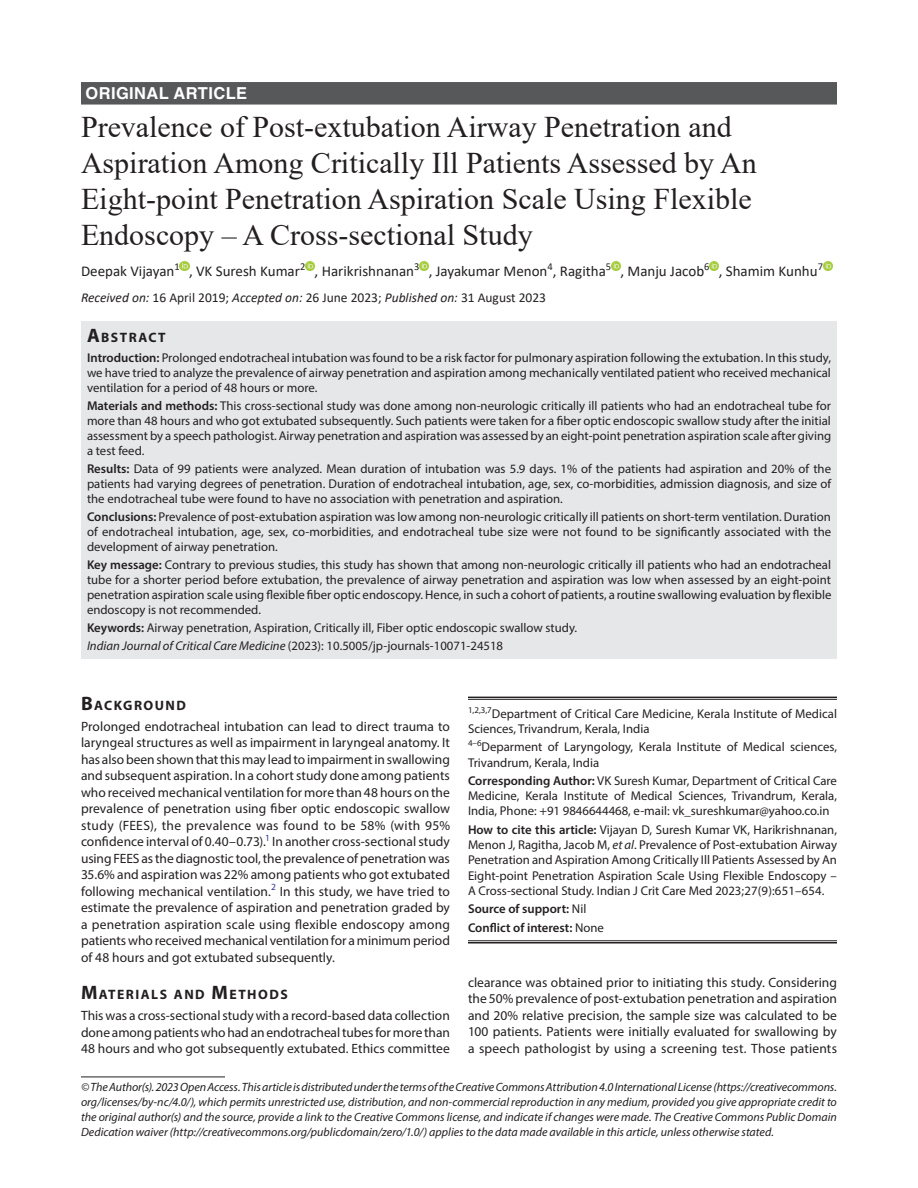
<style>
.page{position:relative;width:918px;height:1188px;background:#fff}
.page>*{position:absolute;margin:0;border:0;box-sizing:border-box;transform-origin:0 0}
.t1{font:30px/36px "Times New Roman";color:#231f20}
.ArticleType{font:700 16.5px "Helvetica LT Std";letter-spacing:.025em;color:#fff}
.AuthorName{font:15px "Calibri";color:#231f20}
.Head-1{font:700 13.65px "Myriad Pro";letter-spacing:.105em;color:#231f20}
.Head-1-first{font:700 13.65px "Myriad Pro";letter-spacing:.105em;color:#231f20}
.AbstractTitle{font:700 13.65px "Myriad Pro";letter-spacing:.105em;color:#231f20}
.Para-NoIndent{font:13.5px/16.5px "Myriad Pro";letter-spacing:.005em;color:#231f20;text-align:justify}
.PAS_History{font:13.5px "Calibri";color:#231f20}
.Abstract-Para-first{font:12.75px/15px "Myriad Pro";color:#231f20;text-align:justify}
.How_to_Cite{font:12.75px/15.3px "Myriad Pro";color:#231f20;text-align:justify}
.Corresponding_Author{font:12.75px/15.3px "Myriad Pro";color:#231f20;text-align:justify}
.Affiliation-first{font:12.75px/15.3px "Myriad Pro";color:#231f20}
.Keywords{font:12.75px "Myriad Pro";color:#231f20}
.Affiliation{font:12.75px/15.3px "Myriad Pro";color:#231f20}
.JT_DOI{font:12.75px "Myriad Pro";color:#231f20}
.COI{font:600 12.75px "Myriad Pro";color:#231f20}
.Source{font:600 12.75px "Myriad Pro";color:#231f20}
.FootNote{font:italic 12px/15px "Myriad Pro";color:#231f20;text-align:justify}
.s1{font-style:italic}
.s2{font-size:19.5px}
.s3{font-weight:600}
.s4{font-weight:400}
</style>
<div class="page">
<div style="left:81px;top:82px;width:756px;height:23px;background:#57585a"></div>
<div style="left:81px;top:322px;width:756px;height:25px;background:#e6e7e9"></div>
<div style="left:81px;top:346px;width:756px;height:55px;background:#e6e7e9"></div>
<div style="left:81px;top:394px;width:756px;height:70px;background:#e6e7e9"></div>
<div style="left:81px;top:457px;width:756px;height:55px;background:#e6e7e9"></div>
<div style="left:81px;top:505px;width:756px;height:55px;background:#e6e7e9"></div>
<div style="left:81px;top:553px;width:756px;height:70px;background:#e6e7e9"></div>
<div style="left:81px;top:616px;width:756px;height:25px;background:#e6e7e9"></div>
<div style="left:81px;top:634px;width:756px;height:25px;background:#e6e7e9"></div>
<svg style="left:180px;top:261px;width:9px;height:9px"></svg>
<svg style="left:305px;top:261px;width:10px;height:9px"></svg>
<svg style="left:419px;top:261px;width:10px;height:9px"></svg>
<svg style="left:611px;top:261px;width:9px;height:9px"></svg>
<svg style="left:710px;top:261px;width:9px;height:9px"></svg>
<svg style="left:823px;top:261px;width:9px;height:9px"></svg>
<hr style="left:81px;top:1077px;width:144px;height:1px;background:#231f20">
<hr style="left:468px;top:697px;width:369px;height:1px;background:#231f20">
<hr style="left:468px;top:699px;width:369px;height:1px;background:#231f20">
<hr style="left:468px;top:940px;width:369px;height:1px;background:#231f20">
<hr style="left:468px;top:942px;width:369px;height:2px;background:#231f20">
<p class="ArticleType" style="left:86px;top:83px;width:163px">ORIGINAL ARTICLE</p>
<p class="t1" style="left:81px;top:108px;width:677px">Prevalence of Post-extubation Airway Penetration and Aspiration Among Critically Ill Patients Assessed by An Eight-point Penetration Aspiration Scale Using Flexible Endoscopy – A Cross-sectional Study</p>
<p class="AuthorName" style="left:81px;top:261px;width:744px">Deepak Vijayan<sup>1</sup> , VK Suresh Kumar<sup>2</sup> , Harikrishnanan<sup>3</sup> , Jayakumar Menon<sup>4</sup>, Ragitha<sup>5</sup> , Manju Jacob<sup>6</sup> , Shamim Kunhu<sup>7</sup></p>
<p class="PAS_History" style="left:81px;top:288px;width:467px"><span class="s1">Received on:</span> 16 April 2019; <span class="s1">Accepted on:</span> 26 June 2023; <span class="s1">Published on:</span> 31 August 2023</p>
<p class="AbstractTitle" style="left:87px;top:329px;width:80px"><span class="s2">A</span>BSTRACT</p>
<p class="Abstract-Para-first" style="left:87px;top:350px;width:746px"><span class="s3">Introduction:</span> Prolonged endotracheal intubation was found to be a risk factor for pulmonary aspiration following the extubation. In this study, we have tried to analyze the prevalence of airway penetration and aspiration among mechanically ventilated patient who received mechanical ventilation for a period of 48 hours or more.</p>
<p class="Abstract-Para-first" style="left:87px;top:398px;width:746px"><span class="s3">Materials and methods:</span> This cross-sectional study was done among non-neurologic critically ill patients who had an endotracheal tube for more than 48 hours and who got extubated subsequently. Such patients were taken for a fiber optic endoscopic swallow study after the initial assessment by a speech pathologist. Airway penetration and aspiration was assessed by an eight-point penetration aspiration scale after giving a test feed.</p>
<p class="Abstract-Para-first" style="left:87px;top:461px;width:746px"><span class="s3">Results:</span> Data of 99 patients were analyzed. Mean duration of intubation was 5.9 days. 1% of the patients had aspiration and 20% of the patients had varying degrees of penetration. Duration of endotracheal intubation, age, sex, co-morbidities, admission diagnosis, and size of the endotracheal tube were found to have no association with penetration and aspiration.</p>
<p class="Abstract-Para-first" style="left:87px;top:509px;width:746px"><span class="s3">Conclusions:</span> Prevalence of post-extubation aspiration was low among non-neurologic critically ill patients on short-term ventilation. Duration of endotracheal intubation, age, sex, co-morbidities, and endotracheal tube size were not found to be significantly associated with the development of airway penetration.</p>
<p class="Abstract-Para-first" style="left:87px;top:557px;width:746px"><span class="s3">Key message:</span> Contrary to previous studies, this study has shown that among non-neurologic critically ill patients who had an endotracheal tube for a shorter period before extubation, the prevalence of airway penetration and aspiration was low when assessed by an eight-point penetration aspiration scale using flexible fiber optic endoscopy. Hence, in such a cohort of patients, a routine swallowing evaluation by flexible endoscopy is not recommended.</p>
<p class="Keywords" style="left:87px;top:620px;width:492px"><span class="s3">Keywords:</span> Airway penetration, Aspiration, Critically ill, Fiber optic endoscopic swallow study.</p>
<p class="JT_DOI" style="left:87px;top:638px;width:418px"><span class="s1">Indian Journal of Critical Care Medicine</span> (2023): 10.5005/jp-journals-10071-24518</p>
<p class="Head-1-first" style="left:81px;top:696px;width:106px"><span class="s2">B</span>ACKGROUND</p>
<p class="Para-NoIndent" style="left:81px;top:718px;width:371px">Prolonged endotracheal intubation can lead to direct trauma to laryngeal structures as well as impairment in laryngeal anatomy. It has also been shown that this may lead to impairment in swallowing and subsequent aspiration. In a cohort study done among patients who received mechanical ventilation for more than 48 hours on the prevalence of penetration using fiber optic endoscopic swallow study (FEES), the prevalence was found to be 58% (with 95% confidence interval of 0.40–0.73).<sup>1</sup> In another cross-sectional study using FEES as the diagnostic tool, the prevalence of penetration was 35.6% and aspiration was 22% among patients who got extubated following mechanical ventilation.<sup>2</sup> In this study, we have tried to estimate the prevalence of aspiration and penetration graded by a penetration aspiration scale using flexible endoscopy among patients who received mechanical ventilation for a minimum period of 48 hours and got extubated subsequently.</p>
<p class="Head-1" style="left:81px;top:986px;width:208px"><span class="s2">M</span>ATERIALS AND <span class="s2">M</span>ETHODS</p>
<p class="Para-NoIndent" style="left:81px;top:1007px;width:370px">This was a cross-sectional study with a record-based data collection done among patients who had an endotracheal tubes for more than 48 hours and who got subsequently extubated. Ethics committee</p>
<p class="Affiliation-first" style="left:468px;top:705px;width:371px"><sup>1,2,3,7</sup>Department of Critical Care Medicine, Kerala Institute of Medical<br>Sciences, Trivandrum, Kerala, India</p>
<p class="Affiliation" style="left:468px;top:739px;width:371px"><sup>4–6</sup>Deparment of Laryngology, Kerala Institute of Medical sciences,<br>Trivandrum, Kerala, India</p>
<p class="Corresponding_Author" style="left:468px;top:773px;width:371px"><span class="s3">Corresponding Author:</span> VK Suresh Kumar, Department of Critical Care Medicine, Kerala Institute of Medical Sciences, Trivandrum, Kerala, India, Phone: +91 9846644468, e-mail: vk_sureshkumar@yahoo.co.in</p>
<p class="How_to_Cite" style="left:468px;top:822px;width:371px"><span class="s3">How to cite this article:</span> Vijayan D, Suresh Kumar VK, Harikrishnanan, Menon J, Ragitha, Jacob M, <span class="s1">et al</span>. Prevalence of Post-extubation Airway Penetration and Aspiration Among Critically Ill Patients Assessed by An Eight-point Penetration Aspiration Scale Using Flexible Endoscopy – A Cross-sectional Study. Indian J Crit Care Med 2023;27(9):651–654.</p>
<p class="Source" style="left:468px;top:901px;width:120px">Source of support: <span class="s4">Nil</span></p>
<p class="COI" style="left:468px;top:919px;width:137px">Conflict of interest: <span class="s4">None</span></p>
<p class="Para-NoIndent" style="left:468px;top:974px;width:371px">clearance was obtained prior to initiating this study. Considering the 50% prevalence of post-extubation penetration and aspiration and 20% relative precision, the sample size was calculated to be 100 patients. Patients were initially evaluated for swallowing by a speech pathologist by using a screening test. Those patients</p>
<p class="FootNote" style="left:81px;top:1079px;width:758px">© The Author(s). 2023 Open Access. This article is distributed under the terms of the Creative Commons Attribution 4.0 International License (https://creativecommons. org/licenses/by-nc/4.0/), which permits unrestricted use, distribution, and non-commercial reproduction in any medium, provided you give appropriate credit to the original author(s) and the source, provide a link to the Creative Commons license, and indicate if changes were made. The Creative Commons Public Domain Dedication waiver (http://creativecommons.org/publicdomain/zero/1.0/) applies to the data made available in this article, unless otherwise stated.</p>
</div>
